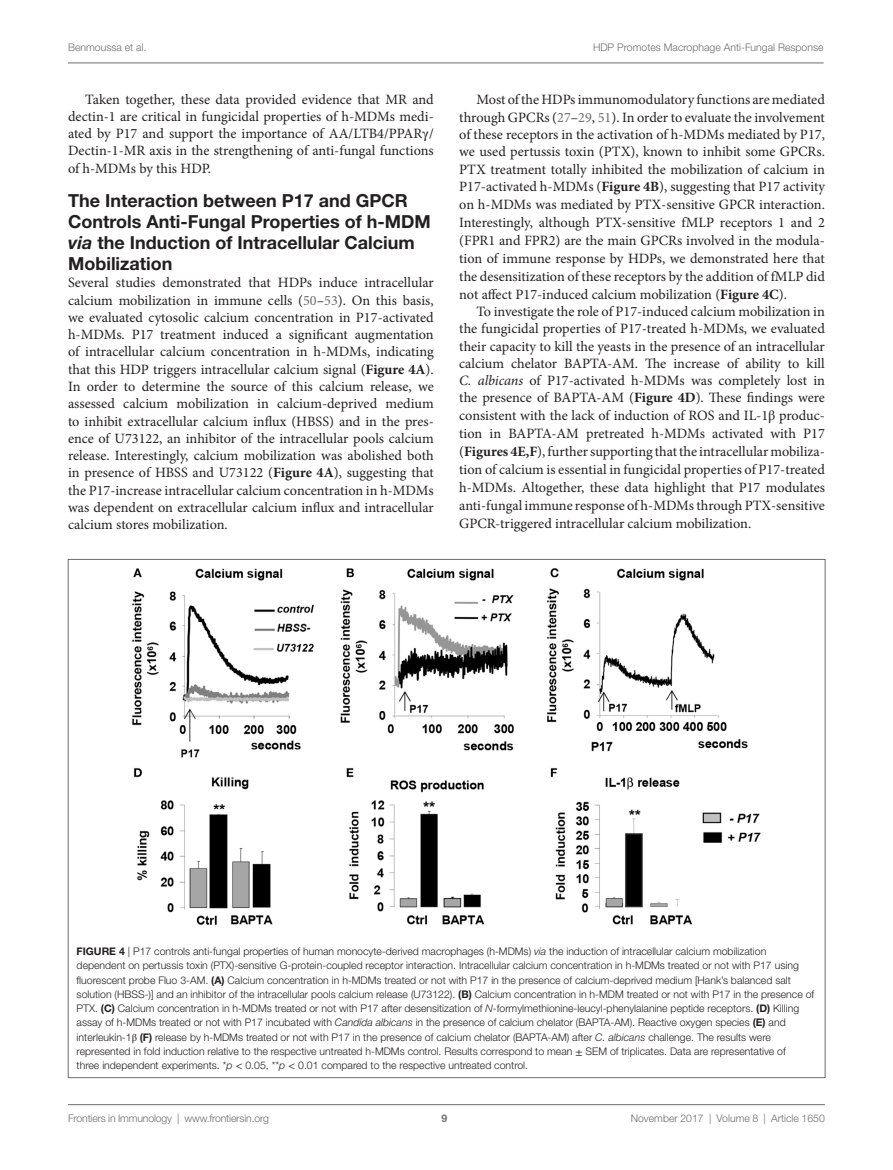
<style>
.page{position:relative;width:893px;height:1170px;background:#fff}
.page>*{position:absolute;margin:0;border:0;box-sizing:border-box;transform-origin:0 0}
.t1{font:700 18px/21px "Helvetica Neue LT Std";color:#231f20}
.t2{font:14.25px/17.7px "Minion Pro";color:#231f20;text-align:justify}
.t3{font:300 10.5px/14.2px "Helvetica Neue LT Std";color:#231f20}
.t4{font:300 10.5px "Helvetica Neue LT Std";color:#6c6d70}
.t5{font:700 10.5px "Helvetica Neue LT Std";color:#6c6d70}
.s1{font-family:"STIX General"}
.s2{font-style:italic}
.s3{color:#6c6d70}
.s4{font-weight:700}
.s5{font-family:"STIX General";font-weight:400}
</style>
<div class="page">
<img style="left:132px;top:568px;width:629px;height:357px">
<hr style="left:68px;top:1104px;width:757px;height:1px;background:#6c6d70">
<hr style="left:68px;top:63px;width:755px;height:1px;background:#6c6d70">
<p class="t4" style="left:68px;top:41px;width:80px">Benmoussa et al.</p>
<p class="t4" style="left:593px;top:41px;width:232px">HDP Promotes Macrophage Anti-Fungal Response</p>
<p class="t2" style="left:68px;top:90px;width:367px;line-height:17.2px;text-indent:17px">Taken together, these data provided evidence that MR and dectin-1 are critical in fungicidal properties of h-MDMs medi&shy;ated by P17 and support the importance of AA/LTB4/PPAR<span class="s1">γ</span>/ Dectin-1-MR axis in the strengthening of anti-fungal functions of h-MDMs by this HDP.</p>
<p class="t1" style="left:68px;top:190px;width:364px">The Interaction between P17 and GPCR Controls Anti-Fungal Properties of h-MDM <span class="s2">via</span> the Induction of Intracellular Calcium Mobilization</p>
<p class="t2" style="left:68px;top:274px;width:367px;line-height:17.2px">Several studies demonstrated that HDPs induce intracellular calcium mobilization in immune cells (<span class="s3">50</span>–<span class="s3">53</span>). On this basis, we evaluated cytosolic calcium concentration in P17-activated h-MDMs. P17 treatment induced a significant augmentation of intracellular calcium concentration in h-MDMs, indicating that this HDP triggers intracellular calcium signal (<span class="s4">Figure 4A</span>).<br>In order to determine the source of this calcium release, we assessed calcium mobilization in calcium-deprived medium to inhibit extracellular calcium influx (HBSS) and in the pres&shy;ence of U73122, an inhibitor of the intracellular pools calcium release. Interestingly, calcium mobilization was abolished both in presence of HBSS and U73122 (<span class="s4">Figure 4A</span>), suggesting that the P17-increase intracellular calcium concentration in h-MDMs was dependent on extracellular calcium influx and intracellular calcium stores mobilization.</p>
<p class="t2" style="left:459px;top:90px;width:367px;text-indent:17px">Most of the HDPs immunomodulatory functions are mediated through GPCRs (<span class="s3">27</span>–<span class="s3">29</span>, <span class="s3">51</span>). In order to evaluate the involvement of these receptors in the activation of h-MDMs mediated by P17, we used pertussis toxin (PTX), known to inhibit some GPCRs.<br>PTX treatment totally inhibited the mobilization of calcium in P17-activated h-MDMs (<span class="s4">Figure 4B</span>), suggesting that P17 activity on h-MDMs was mediated by PTX-sensitive GPCR interaction.<br>Interestingly, although PTX-sensitive fMLP receptors 1 and 2 (FPR1 and FPR2) are the main GPCRs involved in the modula&shy;tion of immune response by HDPs, we demonstrated here that the desensitization of these receptors by the addition of fMLP did not affect P17-induced calcium mobilization (<span class="s4">Figure 4C</span>).</p>
<p class="t2" style="left:459px;top:303px;width:367px;text-indent:17px">To investigate the role of P17-induced calcium mobilization in the fungicidal properties of P17-treated h-MDMs, we evaluated their capacity to kill the yeasts in the presence of an intracellular calcium chelator BAPTA-AM. The increase of ability to kill <span class="s2">C. albicans</span> of P17-activated h-MDMs was completely lost in the presence of BAPTA-AM (<span class="s4">Figure 4D</span>). These findings were consistent with the lack of induction of ROS and IL-1<span class="s1">β</span> produc&shy;tion in BAPTA-AM pretreated h-MDMs activated with P17 (<span class="s4">Figures 4E,F</span>), further supporting that the intracellular mobiliza&shy;tion of calcium is essential in fungicidal properties of P17-treated h-MDMs. Altogether, these data highlight that P17 modulates anti-fungal immune response of h-MDMs through PTX-sensitive GPCR-triggered intracellular calcium mobilization.</p>
<p class="t3" style="left:77px;top:944px;width:739px"><span class="s4">FIG URE 4</span> | P17 controls anti-fungal properties of human monocyte-derived macrophages (h-MDMs) <span class="s2">via</span> the induction of intracellular calcium mobilization dependent on pertussis toxin (PTX)-sensitive G-protein-coupled receptor interaction. Intracellular calcium concentration in h-MDMs treated or not with P17 using fluorescent probe Fluo 3-AM. <span class="s4">(A)</span> Calcium concentration in h-MDMs treated or not with P17 in the presence of calcium-deprived medium [Hank’s balanced salt solution (HBSS-)] and an inhibitor of the intracellular pools calcium release (U73122). <span class="s4">(B)</span> Calcium concentration in h-MDM treated or not with P17 in the presence of PTX. <span class="s4">(C)</span> Calcium concentration in h-MDMs treated or not with P17 after desensitization of <span class="s2">N</span>-formylmethionine-leucyl-phenylalanine peptide receptors. <span class="s4">(D)</span> Killing assay of h-MDMs treated or not with P17 incubated with <span class="s2">Candida albicans</span> in the presence of calcium chelator (BAPTA-AM). Reactive oxygen species <span class="s4">(E)</span> and interleukin-1<span class="s5">β</span> <span class="s4">(F)</span> release by h-MDMs treated or not with P17 in the presence of calcium chelator (BAPTA-AM) after <span class="s2">C. albicans</span> challenge. The results were represented in fold induction relative to the respective untreated h-MDMs control. Results correspond to mean <span class="s5">±</span> SEM of triplicates. Data are representative of<br>three independent experiments. *<span class="s2">p</span> <span class="s5">&lt;</span> 0.05, **<span class="s2">p</span> <span class="s5">&lt;</span> 0.01 compared to the respective untreated control.</p>
<p class="t4" style="left:68px;top:1111px;width:203px">Frontiers in Immunology | www.frontiersin.org</p>
<p class="t4" style="left:631px;top:1111px;width:196px">November 2017 | Volume 8 | Article 1650</p>
<p class="t5" style="left:441px;top:1111px;width:7px">9</p>
</div>
